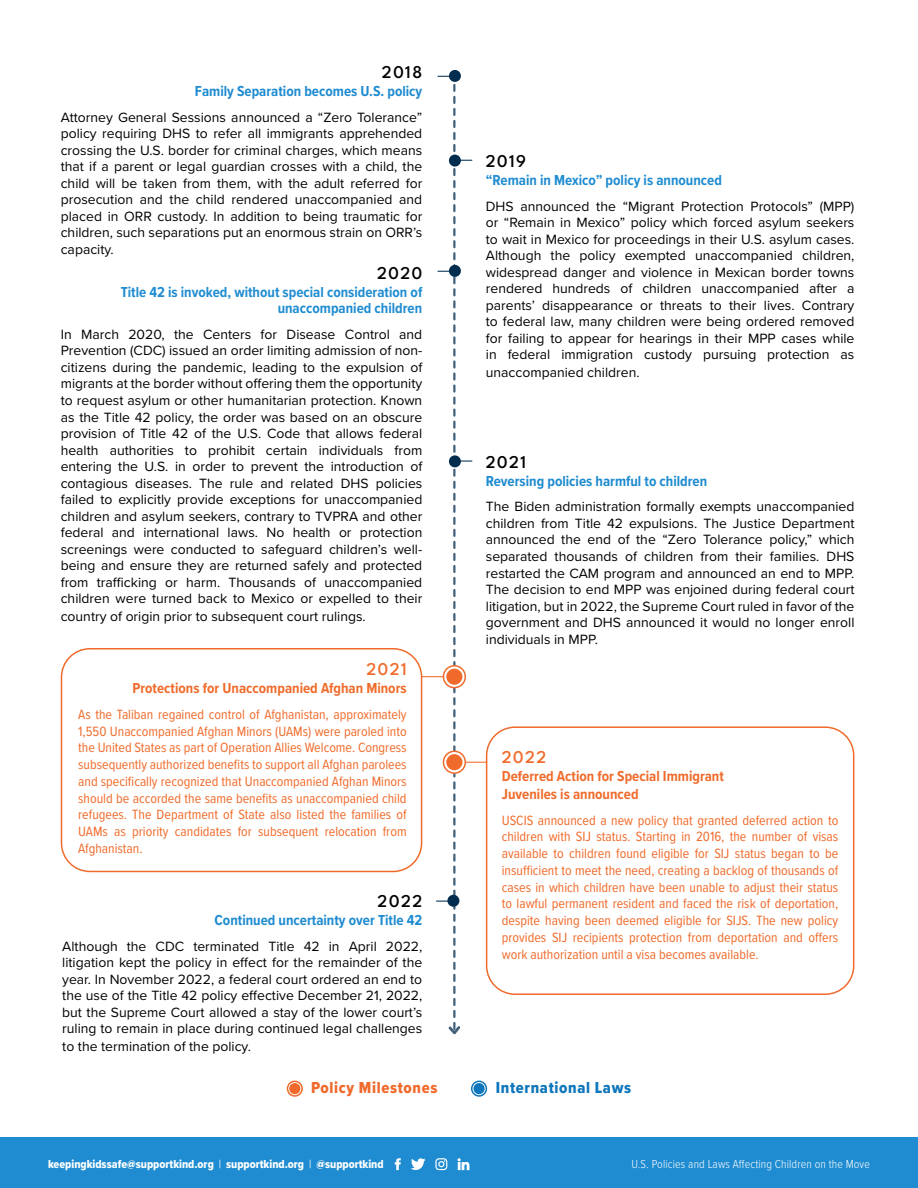
<style>
.page{position:relative;width:918px;height:1188px;background:#fff}
.page>*{position:absolute;margin:0;border:0;box-sizing:border-box;transform-origin:0 0}
.t1{font:100 18px "League Spartan";letter-spacing:.08em;color:#000}
.t2{font:100 18px "League Spartan";letter-spacing:.08em;color:#f06b2b}
.t3{font:16.5px "Proxima Nova Cond Extrabld";letter-spacing:.04em;color:#0e76bc}
.t4{font:16.5px "Proxima Nova Cond Extrabld";letter-spacing:.04em;color:#ef6a2b}
.t5{font:700 15px/16.5px "Proxima Nova Cond";color:#1f8cd1;text-align:right}
.t6{font:700 15px "Proxima Nova Cond";color:#1e8bd0}
.t7{font:700 15px/18px "Proxima Nova Cond";color:#f06b2b}
.t8{font:13.95px/16.5px "Proxima Nova";color:#000;text-align:justify}
.t9{font:13.95px/16.8px "Proxima Nova Cond";color:#f06b2b;text-align:justify}
.t10{font:12px "Proxima Nova Cond Extrabld";color:#fff}
.t11{font:300 12px "Proxima Nova Cond";letter-spacing:.01em;color:#fff}
.s1{font-family:"Proxima Nova Cond"}
</style>
<div class="page">
<div style="left:0;top:1137px;width:918px;height:51px;background:#1f8cd1"></div>
<svg style="left:458px;top:1158px;width:12px;height:12px"></svg>
<svg style="left:395px;top:1158px;width:6px;height:12px"></svg>
<svg style="left:411px;top:1158px;width:14px;height:12px"></svg>
<svg style="left:435px;top:1158px;width:12px;height:12px"></svg>
<div style="left:61px;top:648px;width:361px;height:224px;border:2px solid #f06b2b;border-radius:28px"></div>
<div style="left:486px;top:726px;width:368px;height:269px;border:2px solid #ef6a2b;border-radius:28px"></div>
<svg style="left:449px;top:70px;width:12px;height:12px"></svg>
<svg style="left:422px;top:73px;width:65px;height:961px"></svg>
<div style="left:471px;top:1081px;width:16px;height:16px;border:2px solid #0e76bc;border-radius:50%"></div>
<div style="left:473px;top:1083px;width:12px;height:11px;background:#0e76bc;border-radius:50%"></div>
<div style="left:287px;top:1081px;width:16px;height:16px;border:2px solid #f06b2b;border-radius:50%"></div>
<div style="left:289px;top:1083px;width:11px;height:11px;background:#f06b2b;border-radius:50%"></div>
<p class="t1" style="left:382px;top:59px;width:42px">2018</p>
<p class="t6" style="left:195px;top:80px;width:229px">Family Separation becomes U.S. policy</p>
<p class="t8" style="left:61px;top:108px;width:363px">Attorney General Sessions announced a “Zero Tolerance” policy requiring DHS to refer all immigrants apprehended crossing the U.S. border for criminal charges, which means that if a parent or legal guardian crosses with a child, the child will be taken from them, with the adult referred for prosecution and the child rendered unaccompanied and placed in ORR custody. In addition to being traumatic for children, such separations put an enormous strain on ORR’s capacity.</p>
<p class="t1" style="left:377px;top:260px;width:47px">2020</p>
<p class="t5" style="left:121px;top:283px;width:303px">Title 42 is invoked, without special consideration of unaccompanied children</p>
<p class="t8" style="left:61px;top:325px;width:363px">In March 2020, the Centers for Disease Control and Prevention (CDC) issued an order limiting admission of non&shy;citizens during the pandemic, leading to the expulsion of migrants at the border without offering them the opportunity to request asylum or other humanitarian protection. Known as the Title 42 policy, the order was based on an obscure provision of Title 42 of the U.S. Code that allows federal health authorities to prohibit certain individuals from entering the U.S. in order to prevent the introduction of contagious diseases. The rule and related DHS policies failed to explicitly provide exceptions for unaccompanied children and asylum seekers, contrary to TVPRA and other federal and international laws. No health or protection screenings were conducted to safeguard children’s well&shy;being and ensure they are returned safely and protected from trafficking or harm. Thousands of unaccompanied children were turned back to Mexico or expelled to their</p>
<p class="t8" style="left:61px;top:608px;width:306px">country of origin prior to subsequent court rulings.</p>
<p class="t2" style="left:366px;top:656px;width:42px">2021</p>
<p class="t7" style="left:132px;top:679px;width:276px">Protections for Unaccompanied Afghan Minors</p>
<p class="t9" style="left:78px;top:705px;width:330px">As the Taliban regained control of Afghanistan, approximately 1,550 Unaccompanied Afghan Minors (UAMs) were paroled into the United States as part of Operation Allies Welcome. Congress subsequently authorized benefits to support all Afghan parolees and specifically recognized that Unaccompanied Afghan Minors should be accorded the same benefits as unaccompanied child refugees. The Department of State also listed the families of UAMs as priority candidates for subsequent relocation from Afghanistan.</p>
<p class="t1" style="left:378px;top:888px;width:46px">2022</p>
<p class="t6" style="left:215px;top:909px;width:209px">Continued uncertainty over Title 42</p>
<p class="t8" style="left:62px;top:937px;width:362px">Although the CDC terminated Title 42 in April 2022, litigation kept the policy in effect for the remainder of the year. In November 2022, a federal court ordered an end to the use of the Title 42 policy effective December 21, 2022, but the Supreme Court allowed a stay of the lower court’s ruling to remain in place during continued legal challenges</p>
<p class="t8" style="left:62px;top:1038px;width:190px">to the termination of the policy.</p>
<p class="t1" style="left:486px;top:148px;width:42px">2019</p>
<p class="t5" style="left:486px;top:172px;width:238px">“Remain in Mexico” policy is announced</p>
<p class="t8" style="left:486px;top:197px;width:370px">DHS announced the “Migrant Protection Protocols” (MPP) or “Remain in Mexico” policy which forced asylum seekers to wait in Mexico for proceedings in their U.S. asylum cases.<br>Although the policy exempted unaccompanied children, widespread danger and violence in Mexican border towns rendered hundreds of children unaccompanied after a parents’ disappearance or threats to their lives. Contrary to federal law, many children were being ordered removed for failing to appear for hearings in their MPP cases while in federal immigration custody pursuing protection as</p>
<p class="t8" style="left:486px;top:364px;width:155px">unaccompanied children.</p>
<p class="t1" style="left:486px;top:449px;width:42px">2021</p>
<p class="t6" style="left:486px;top:470px;width:223px">Reversing policies harmful to children</p>
<p class="t8" style="left:486px;top:498px;width:370px">The Biden administration formally exempts unaccompanied children from Title 42 expulsions. The Justice Department announced the end of the “Zero Tolerance policy,” which separated thousands of children from their families. DHS restarted the CAM program and announced an end to MPP.<br>The decision to end MPP was enjoined during federal court litigation, but in 2022, the Supreme Court ruled in favor of the government and DHS announced it would no longer enroll individuals in MPP.</p>
<p class="t2" style="left:502px;top:744px;width:46px">2022</p>
<p class="t7" style="left:502px;top:767px;width:224px">Deferred Action for Special Immigrant<br>Juveniles is announced</p>
<p class="t9" style="left:502px;top:811px;width:338px">USCIS announced a new policy that granted deferred action to children with SIJ status. Starting in 2016, the number of visas available to children found eligible for SIJ status began to be insufficient to meet the need, creating a backlog of thousands of cases in which children have been unable to adjust their status to lawful permanent resident and faced the risk of deportation, despite having been deemed eligible for SIJS. The new policy provides SIJ recipients protection from deportation and offers work authorization until a visa becomes available.</p>
<p class="t4" style="left:311px;top:1075px;width:128px">Policy Milestones</p>
<p class="t3" style="left:496px;top:1075px;width:137px">International Laws</p>
<p class="t10" style="left:48px;top:1155px;width:337px">keepingkidssafe@supportkind.org <span class="s1">|</span> supportkind.org <span class="s1">|</span> @supportkind</p>
<p class="t11" style="left:632px;top:1155px;width:240px">U.S. Policies and Laws Affecting Children on the Move</p>
</div>
